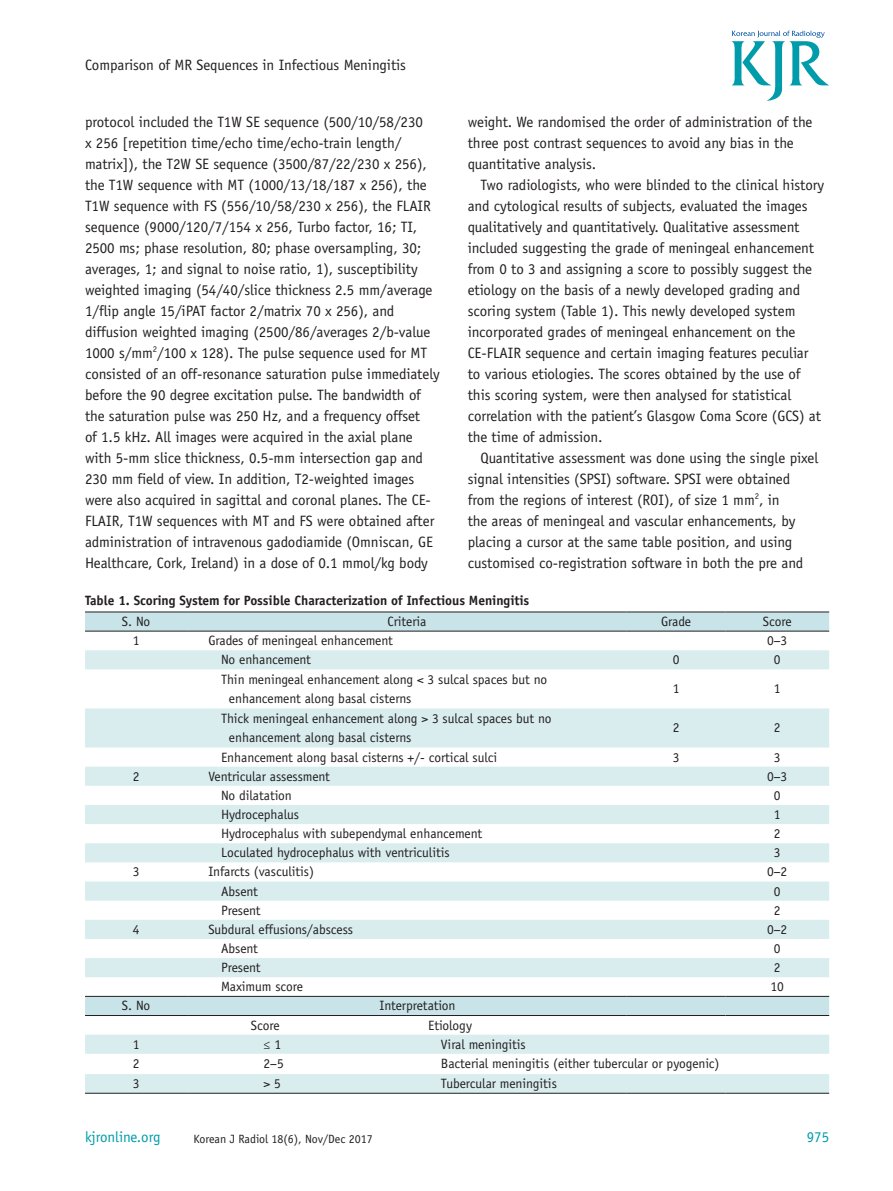
<style>
.page{position:relative;width:893px;height:1191px;background:#fff}
.page>*{position:absolute;margin:0;border:0;box-sizing:border-box;transform-origin:0 0}
.본문{font:15px/21px "Officina Sans Std";letter-spacing:-.005em;color:#231f20}
.t1{font:15px "Officina Sans Std";letter-spacing:-.005em;color:#009caa}
.표본문{font:13.5px "Officina Sans Std";letter-spacing:-.005em;color:#231f20}
.표제목{font:700 13.5px "Officina Sans Std";letter-spacing:-.005em;color:#231f20}
.t2{font:12px "Officina Sans Std";letter-spacing:-.005em;color:#231f20}
</style>
<div class="page">
<svg style="left:732px;top:31px;width:97px;height:70px"></svg>
<svg style="left:85px;top:612px;width:744px;height:19px;background:#c1dbdf"></svg>
<svg style="left:85px;top:650px;width:744px;height:442px;fill:#dcedef"></svg>
<hr style="left:85px;top:611px;width:102px;height:1px;background:#231f20">
<hr style="left:187px;top:611px;width:220px;height:1px;background:#231f20">
<hr style="left:407px;top:611px;width:220px;height:1px;background:#231f20">
<hr style="left:627px;top:611px;width:98px;height:1px;background:#231f20">
<hr style="left:725px;top:611px;width:104px;height:1px;background:#231f20">
<hr style="left:85px;top:1092px;width:102px;height:1px;background:#231f20">
<hr style="left:187px;top:1092px;width:220px;height:1px;background:#231f20">
<hr style="left:407px;top:1092px;width:220px;height:1px;background:#231f20">
<hr style="left:627px;top:1092px;width:98px;height:1px;background:#231f20">
<hr style="left:725px;top:1092px;width:104px;height:1px;background:#231f20">
<hr style="left:85px;top:631px;width:102px;height:1px;background:#231f20">
<hr style="left:187px;top:631px;width:220px;height:1px;background:#231f20">
<hr style="left:407px;top:631px;width:220px;height:1px;background:#231f20">
<hr style="left:627px;top:631px;width:98px;height:1px;background:#231f20">
<hr style="left:725px;top:631px;width:104px;height:1px;background:#231f20">
<hr style="left:85px;top:996px;width:102px;height:1px;background:#231f20">
<hr style="left:187px;top:996px;width:220px;height:1px;background:#231f20">
<hr style="left:407px;top:996px;width:220px;height:1px;background:#231f20">
<hr style="left:627px;top:996px;width:98px;height:1px;background:#231f20">
<hr style="left:725px;top:996px;width:104px;height:1px;background:#231f20">
<hr style="left:85px;top:1015px;width:102px;height:1px;background:#231f20">
<hr style="left:187px;top:1015px;width:220px;height:1px;background:#231f20">
<hr style="left:407px;top:1015px;width:220px;height:1px;background:#231f20">
<hr style="left:627px;top:1015px;width:98px;height:1px;background:#231f20">
<hr style="left:725px;top:1015px;width:104px;height:1px;background:#231f20">
<p class="본문" style="left:85px;top:54px;width:323px">Comparison of MR Sequences in Infectious Meningitis</p>
<p class="본문" style="left:85px;top:112px;width:356px">protocol included the T1W SE sequence (500/10/58/230<br>x 256 [repetition time/echo time/echo-train length/ matrix]), the T2W SE sequence (3500/87/22/230 x 256), the T1W sequence with MT (1000/13/18/187 x 256), the T1W sequence with FS (556/10/58/230 x 256), the FLAIR sequence (9000/120/7/154 x 256, Turbo factor, 16; TI, 2500 ms; phase resolution, 80; phase oversampling, 30; averages, 1; and signal to noise ratio, 1), susceptibility weighted imaging (54/40/slice thickness 2.5 mm/average 1/flip angle 15/iPAT factor 2/matrix 70 x 256), and diffusion weighted imaging (2500/86/averages 2/b-value 1000 s/mm<sup>2</sup>/100 x 128). The pulse sequence used for MT consisted of an off-resonance saturation pulse immediately before the 90 degree excitation pulse. The bandwidth of the saturation pulse was 250 Hz, and a frequency offset<br>of 1.5 kHz. All images were acquired in the axial plane with 5-mm slice thickness, 0.5-mm intersection gap and 230 mm field of view. In addition, T2-weighted images were also acquired in sagittal and coronal planes. The CE-FLAIR, T1W sequences with MT and FS were obtained after administration of intravenous gadodiamide (Omniscan, GE Healthcare, Cork, Ireland) in a dose of 0.1 mmol/kg body</p>
<p class="본문" style="left:468px;top:112px;width:346px">weight. We randomised the order of administration of the three post contrast sequences to avoid any bias in the quantitative analysis.</p>
<p class="본문" style="left:468px;top:175px;width:358px;text-indent:13px">Two radiologists, who were blinded to the clinical history and cytological results of subjects, evaluated the images qualitatively and quantitatively. Qualitative assessment included suggesting the grade of meningeal enhancement from 0 to 3 and assigning a score to possibly suggest the etiology on the basis of a newly developed grading and scoring system (Table 1). This newly developed system incorporated grades of meningeal enhancement on the CE-FLAIR sequence and certain imaging features peculiar to various etiologies. The scores obtained by the use of this scoring system, were then analysed for statistical correlation with the patient’s Glasgow Coma Score (GCS) at the time of admission.</p>
<p class="본문" style="left:468px;top:448px;width:352px;text-indent:13px">Quantitative assessment was done using the single pixel signal intensities (SPSI) software. SPSI were obtained from the regions of interest (ROI), of size 1 mm<sup>2</sup>, in<br>the areas of meningeal and vascular enhancements, by placing a cursor at the same table position, and using customised co-registration software in both the pre and</p>
<p class="표제목" style="left:85px;top:592px;width:446px">Table 1. Scoring System for Possible Characterization of Infectious Meningitis</p>
<p class="표본문" style="left:122px;top:613px;width:30px">S. No</p>
<p class="표본문" style="left:388px;top:613px;width:40px">Criteria</p>
<p class="표본문" style="left:661px;top:613px;width:31px">Grade</p>
<p class="표본문" style="left:763px;top:613px;width:30px">Score</p>
<p class="표본문" style="left:133px;top:633px;width:8px">1</p>
<p class="표본문" style="left:208px;top:633px;width:186px">Grades of meningeal enhancement</p>
<p class="표본문" style="left:767px;top:633px;width:22px">0−3</p>
<p class="표본문" style="left:221px;top:652px;width:91px">No enhancement</p>
<p class="표본문" style="left:673px;top:652px;width:8px">0</p>
<p class="표본문" style="left:774px;top:652px;width:8px">0</p>
<p class="표본문" style="left:221px;top:671px;width:328px">Thin meningeal enhancement along &lt; 3 sulcal spaces but no</p>
<p class="표본문" style="left:229px;top:690px;width:184px">enhancement along basal cisterns</p>
<p class="표본문" style="left:673px;top:681px;width:8px">1</p>
<p class="표본문" style="left:774px;top:681px;width:8px">1</p>
<p class="표본문" style="left:221px;top:710px;width:332px">Thick meningeal enhancement along &gt; 3 sulcal spaces but no</p>
<p class="표본문" style="left:229px;top:729px;width:184px">enhancement along basal cisterns</p>
<p class="표본문" style="left:673px;top:720px;width:8px">2</p>
<p class="표본문" style="left:774px;top:720px;width:8px">2</p>
<p class="표본문" style="left:221px;top:749px;width:278px">Enhancement along basal cisterns +/- cortical sulci</p>
<p class="표본문" style="left:673px;top:749px;width:8px">3</p>
<p class="표본문" style="left:774px;top:749px;width:8px">3</p>
<p class="표본문" style="left:133px;top:768px;width:8px">2</p>
<p class="표본문" style="left:208px;top:768px;width:123px">Ventricular assessment</p>
<p class="표본문" style="left:767px;top:768px;width:22px">0−3</p>
<p class="표본문" style="left:221px;top:787px;width:72px">No dilatation</p>
<p class="표본문" style="left:774px;top:787px;width:8px">0</p>
<p class="표본문" style="left:221px;top:806px;width:79px">Hydrocephalus</p>
<p class="표본문" style="left:774px;top:806px;width:8px">1</p>
<p class="표본문" style="left:221px;top:825px;width:263px">Hydrocephalus with subependymal enhancement</p>
<p class="표본문" style="left:774px;top:825px;width:8px">2</p>
<p class="표본문" style="left:221px;top:844px;width:230px">Loculated hydrocephalus with ventriculitis</p>
<p class="표본문" style="left:774px;top:844px;width:8px">3</p>
<p class="표본문" style="left:133px;top:864px;width:8px">3</p>
<p class="표본문" style="left:208px;top:864px;width:107px">Infarcts (vasculitis)</p>
<p class="표본문" style="left:767px;top:864px;width:22px">0−2</p>
<p class="표본문" style="left:221px;top:883px;width:38px">Absent</p>
<p class="표본문" style="left:774px;top:883px;width:8px">0</p>
<p class="표본문" style="left:221px;top:902px;width:41px">Present</p>
<p class="표본문" style="left:774px;top:902px;width:8px">2</p>
<p class="표본문" style="left:133px;top:921px;width:8px">4</p>
<p class="표본문" style="left:208px;top:921px;width:146px">Subdural effusions/abscess</p>
<p class="표본문" style="left:767px;top:921px;width:22px">0−2</p>
<p class="표본문" style="left:221px;top:940px;width:38px">Absent</p>
<p class="표본문" style="left:774px;top:940px;width:8px">0</p>
<p class="표본문" style="left:221px;top:959px;width:41px">Present</p>
<p class="표본문" style="left:774px;top:959px;width:8px">2</p>
<p class="표본문" style="left:221px;top:978px;width:83px">Maximum score</p>
<p class="표본문" style="left:771px;top:978px;width:15px">10</p>
<p class="표본문" style="left:122px;top:998px;width:30px">S. No</p>
<p class="표본문" style="left:379px;top:998px;width:78px">Interpretation</p>
<p class="표본문" style="left:251px;top:1017px;width:30px">Score</p>
<p class="표본문" style="left:428px;top:1017px;width:45px">Etiology</p>
<p class="표본문" style="left:133px;top:1036px;width:8px">1</p>
<p class="표본문" style="left:264px;top:1036px;width:19px">≤ 1</p>
<p class="표본문" style="left:441px;top:1036px;width:86px">Viral meningitis</p>
<p class="표본문" style="left:133px;top:1056px;width:8px">2</p>
<p class="표본문" style="left:264px;top:1056px;width:22px">2−5</p>
<p class="표본문" style="left:441px;top:1056px;width:280px">Bacterial meningitis (either tubercular or pyogenic)</p>
<p class="표본문" style="left:133px;top:1075px;width:8px">3</p>
<p class="표본문" style="left:264px;top:1075px;width:19px">&gt; 5</p>
<p class="표본문" style="left:441px;top:1075px;width:117px">Tubercular meningitis</p>
<p class="t1" style="left:85px;top:1128px;width:77px">kjronline.org</p>
<p class="t2" style="left:194px;top:1132px;width:181px">Korean J Radiol 18(6), Nov/Dec 2017</p>
<p class="t1" style="left:807px;top:1128px;width:24px">975</p>
</div>
